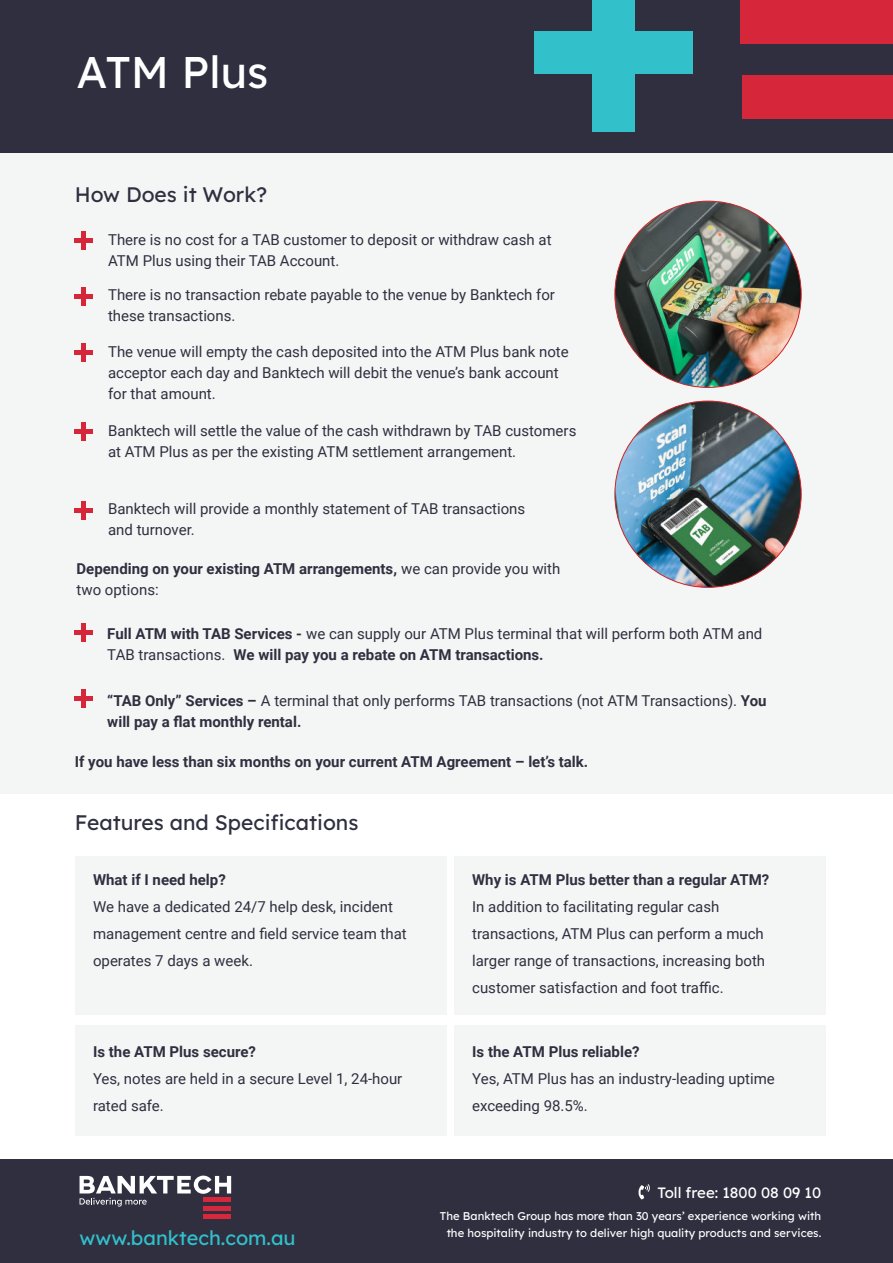
<style>
.page{position:relative;width:893px;height:1263px;background:#fff}
.page>*{position:absolute;margin:0;border:0;box-sizing:border-box;transform-origin:0 0}
.t1{font:44.25px "Lexend Deca";color:#fff}
.t2{font:21px "Lexend Deca";color:#2f2f40}
.t3{font:19.95px "Lexend Deca";color:#32c0cb}
.t4{font:15px/21px "Roboto";color:#2f2f40}
.t5{font:700 15px/21px "Roboto";color:#2f2f40}
.t6{font:15px "Lexend Deca";color:#fff}
.t7{font:11.25px/16.8px "Lexend Deca";color:#fff;text-align:center}
.s1{font-weight:400}
.s2{font-weight:700}
</style>
<div class="page">
<div style="left:0;top:1159px;width:893px;height:104px;background:#2f2f40"></div>
<div style="left:0;top:132px;width:893px;height:662px;background:#f3f6f4"></div>
<div style="left:75px;top:856px;width:371px;height:158px;background:#f3f6f4"></div>
<div style="left:454px;top:856px;width:372px;height:158px;background:#f3f6f4"></div>
<div style="left:75px;top:1025px;width:371px;height:110px;background:#f3f6f4"></div>
<div style="left:454px;top:1025px;width:372px;height:110px;background:#f3f6f4"></div>
<div style="left:0;top:0;width:893px;height:153px;background:#2f2f40"></div>
<div style="left:592px;top:0;width:43px;height:132px;background:#32c0cb"></div>
<div style="left:534px;top:31px;width:158px;height:43px;background:#32c0cb"></div>
<div style="left:743px;top:75px;width:150px;height:44px;background:#d52739"></div>
<div style="left:741px;top:0;width:152px;height:44px;background:#d52739"></div>
<svg style="left:80px;top:1175px;width:151px;height:31px"></svg>
<hr style="left:203px;top:1198px;width:28px;height:4px;background:#d6283a">
<hr style="left:203px;top:1206px;width:28px;height:4px;background:#d6283a">
<hr style="left:203px;top:1214px;width:28px;height:4px;background:#d6283a">
<svg style="left:638px;top:1184px;width:12px;height:15px"></svg>
<div style="left:81px;top:231px;width:5px;height:18px;background:#d52739"></div>
<div style="left:75px;top:238px;width:18px;height:5px;background:#d52739"></div>
<div style="left:81px;top:287px;width:5px;height:18px;background:#d52739"></div>
<div style="left:75px;top:294px;width:18px;height:5px;background:#d52739"></div>
<div style="left:81px;top:501px;width:5px;height:18px;background:#d52739"></div>
<div style="left:75px;top:508px;width:18px;height:5px;background:#d52739"></div>
<div style="left:81px;top:422px;width:5px;height:19px;background:#d52739"></div>
<div style="left:75px;top:429px;width:18px;height:5px;background:#d52739"></div>
<div style="left:81px;top:344px;width:5px;height:18px;background:#d52739"></div>
<div style="left:75px;top:350px;width:18px;height:5px;background:#d52739"></div>
<div style="left:81px;top:689px;width:5px;height:18px;background:#d52739"></div>
<div style="left:75px;top:696px;width:18px;height:5px;background:#d52739"></div>
<div style="left:81px;top:623px;width:5px;height:18px;background:#d52739"></div>
<hr style="left:75px;top:630px;width:18px;height:4px;background:#d52739">
<img style="left:615px;top:201px;width:186px;height:186px;border-radius:93px">
<img style="left:615px;top:401px;width:186px;height:186px;border-radius:93px">
<h1 class="t1" style="left:77px;top:54px;width:193px">ATM Plus</h1>
<h2 class="t2" style="left:75px;top:186px;width:194px">How Does it Work?</h2>
<p class="t4" style="left:108px;top:230px;width:445px">There is no cost for a TAB customer to deposit or withdraw cash at<br>ATM Plus using their TAB Account.</p>
<p class="t4" style="left:108px;top:286px;width:448px">There is no transaction rebate payable to the venue by Banktech for these transactions.</p>
<p class="t4" style="left:108px;top:342px;width:462px">The venue will empty the cash deposited into the ATM Plus bank note acceptor each day and Banktech will debit the venue’s bank account for that amount.</p>
<p class="t4" style="left:108px;top:421px;width:470px">Banktech will settle the value of the cash withdrawn by TAB customers at ATM Plus as per the existing ATM settlement arrangement.</p>
<p class="t4" style="left:108px;top:500px;width:419px">Banktech will provide a monthly statement of TAB transactions and turnover.</p>
<p class="t5" style="left:77px;top:560px;width:485px">Depending on your existing ATM arrangements, <span class="s1">we can provide you with two options:</span></p>
<p class="t4" style="left:107px;top:624px;width:657px"><span class="s2">Full ATM with TAB Services -</span> we can supply our ATM Plus terminal that will perform both ATM and<br>TAB transactions. <span class="s2">We will pay you a rebate on ATM transactions.</span></p>
<p class="t4" style="left:107px;top:691px;width:661px"><span class="s2">“TAB Only” Services –</span> A terminal that only performs TAB transactions (not ATM Transactions). <span class="s2">You will pay a flat monthly rental.</span></p>
<p class="t5" style="left:75px;top:752px;width:515px">If you have less than six months on your current ATM Agreement – let’s talk.</p>
<h2 class="t2" style="left:75px;top:808px;width:285px">Features and Specifications</h2>
<p class="t5" style="left:93px;top:870px;width:134px">What if I need help?</p>
<p class="t4" style="left:93px;top:894px;width:315px;line-height:27px">We have a dedicated 24/7 help desk, incident management centre and field service team that operates 7 days a week.</p>
<p class="t5" style="left:93px;top:1042px;width:164px">Is the ATM Plus secure?</p>
<p class="t4" style="left:93px;top:1066px;width:311px;line-height:27px">Yes, notes are held in a secure Level 1, 24-hour rated safe.</p>
<h3 class="t3" style="left:80px;top:1230px;width:217px">www.banktech.com.au</h3>
<p class="t5" style="left:472px;top:870px;width:299px">Why is ATM Plus better than a regular ATM?</p>
<p class="t4" style="left:472px;top:894px;width:295px;line-height:27px">In addition to facilitating regular cash transactions, ATM Plus can perform a much larger range of transactions, increasing both customer satisfaction and foot traffic.</p>
<p class="t5" style="left:472px;top:1042px;width:169px">Is the ATM Plus reliable?</p>
<p class="t4" style="left:472px;top:1066px;width:304px;line-height:27px">Yes, ATM Plus has an industry-leading uptime exceeding 98.5%.</p>
<p class="t6" style="left:657px;top:1181px;width:165px">Toll free: 1800 08 09 10</p>
<p class="t7" style="left:440px;top:1209px;width:383px">The Banktech Group has more than 30 years’ experience working with the hospitality industry to deliver high quality products and services.</p>
</div>
